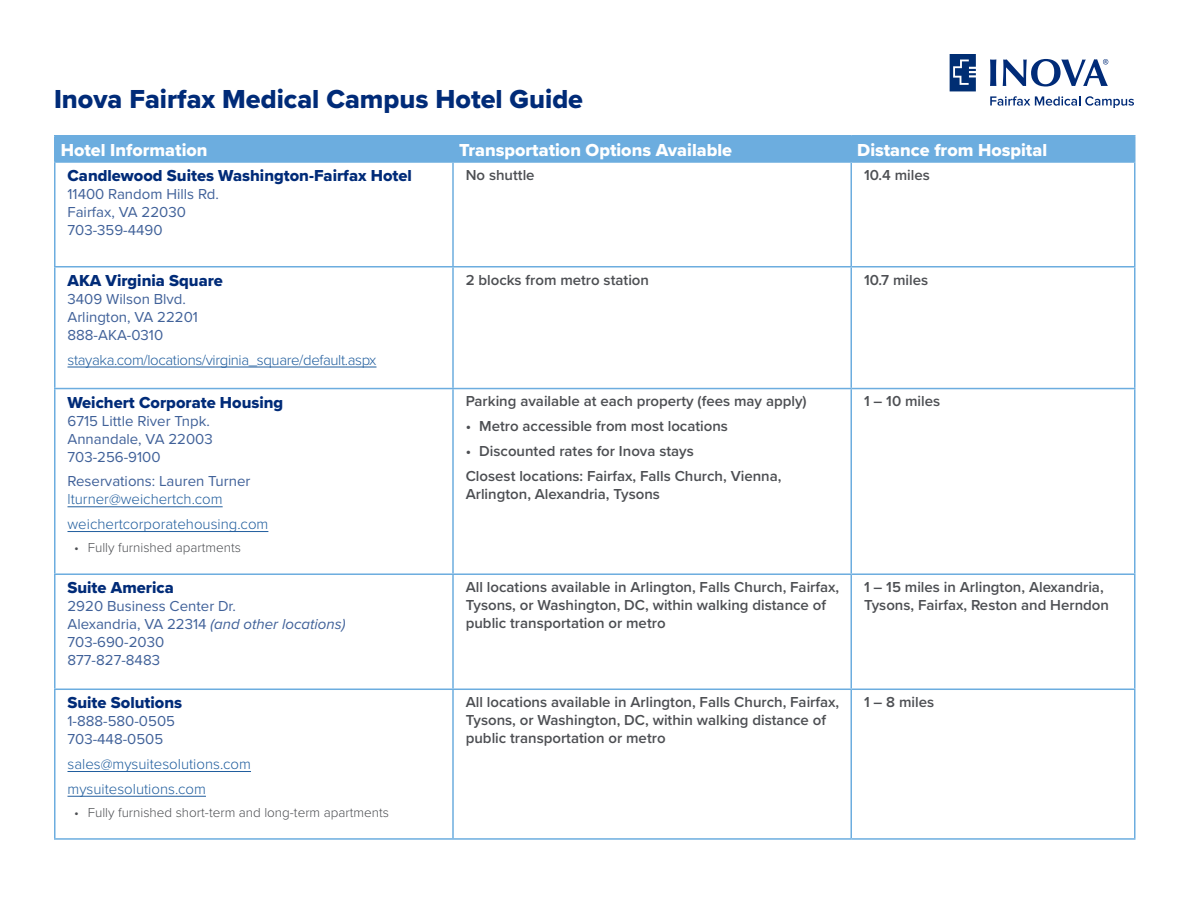
<style>
.page{position:relative;width:1188px;height:918px;background:#fff}
.page>*{position:absolute;margin:0;border:0;box-sizing:border-box;transform-origin:0 0}
.t1{font:27px "Proxima Nova Extrabld";color:#002b78}
.t2{font:18px "Proxima Nova Extrabld";color:#fff}
.t3{font:16.5px "Proxima Nova Extrabld";color:#002b78}
.t4{font:600 15px/18px "Proxima Nova";color:#4d4f53}
.t5{font:15px/18px "Proxima Nova";color:#406199}
.t6{font:300 15px/24.8px "Proxima Nova";color:#215e9e}
.t7{font:300 15px "Proxima Nova";letter-spacing:-.025em;color:#215e9e}
.t8{font:300 13.5px "Proxima Nova";color:#4d4f53}
.s1{font-style:italic}
</style>
<div class="page">
<svg style="left:990px;top:59px;width:6px;height:27px"></svg>
<svg style="left:1003px;top:59px;width:105px;height:28px"></svg>
<svg style="left:990px;top:96px;width:144px;height:12px"></svg>
<svg style="left:950px;top:54px;width:26px;height:37px"></svg>
<div style="left:56px;top:136px;width:1078px;height:25px;background:#6caddf"></div>
<hr style="left:54px;top:135px;width:399px;height:1px;background:#6caddf">
<hr style="left:54px;top:136px;width:2px;height:25px;background:#6caddf">
<hr style="left:453px;top:135px;width:398px;height:1px;background:#6caddf">
<hr style="left:452px;top:136px;width:2px;height:25px;background:#6caddf">
<hr style="left:851px;top:135px;width:285px;height:1px;background:#6caddf">
<hr style="left:850px;top:136px;width:2px;height:25px;background:#6caddf">
<hr style="left:1134px;top:136px;width:2px;height:25px;background:#6caddf">
<hr style="left:54px;top:161px;width:399px;height:2px;background:#6caddf">
<hr style="left:453px;top:161px;width:398px;height:2px;background:#6caddf">
<hr style="left:851px;top:161px;width:285px;height:2px;background:#6caddf">
<hr style="left:54px;top:163px;width:2px;height:103px;background:#6caddf">
<hr style="left:452px;top:163px;width:2px;height:103px;background:#6caddf">
<hr style="left:850px;top:163px;width:2px;height:103px;background:#6caddf">
<hr style="left:1134px;top:163px;width:2px;height:103px;background:#6caddf">
<hr style="left:54px;top:266px;width:399px;height:2px;background:#6caddf">
<hr style="left:54px;top:268px;width:2px;height:120px;background:#6caddf">
<hr style="left:453px;top:266px;width:398px;height:2px;background:#6caddf">
<hr style="left:452px;top:268px;width:2px;height:120px;background:#6caddf">
<hr style="left:851px;top:266px;width:285px;height:2px;background:#6caddf">
<hr style="left:850px;top:268px;width:2px;height:120px;background:#6caddf">
<hr style="left:1134px;top:268px;width:2px;height:120px;background:#6caddf">
<hr style="left:54px;top:388px;width:399px;height:1px;background:#6caddf">
<hr style="left:54px;top:389px;width:2px;height:184px;background:#6caddf">
<hr style="left:453px;top:388px;width:398px;height:1px;background:#6caddf">
<hr style="left:452px;top:389px;width:2px;height:184px;background:#6caddf">
<hr style="left:851px;top:388px;width:285px;height:1px;background:#6caddf">
<hr style="left:850px;top:389px;width:2px;height:184px;background:#6caddf">
<hr style="left:1134px;top:389px;width:2px;height:184px;background:#6caddf">
<hr style="left:54px;top:573px;width:399px;height:2px;background:#6caddf">
<hr style="left:54px;top:575px;width:2px;height:114px;background:#6caddf">
<hr style="left:453px;top:573px;width:398px;height:2px;background:#6caddf">
<hr style="left:452px;top:575px;width:2px;height:114px;background:#6caddf">
<hr style="left:851px;top:573px;width:285px;height:2px;background:#6caddf">
<hr style="left:850px;top:575px;width:2px;height:114px;background:#6caddf">
<hr style="left:1134px;top:575px;width:2px;height:114px;background:#6caddf">
<hr style="left:54px;top:689px;width:399px;height:1px;background:#6caddf">
<hr style="left:54px;top:690px;width:2px;height:148px;background:#6caddf">
<hr style="left:453px;top:689px;width:398px;height:1px;background:#6caddf">
<hr style="left:452px;top:690px;width:2px;height:148px;background:#6caddf">
<hr style="left:851px;top:689px;width:285px;height:1px;background:#6caddf">
<hr style="left:850px;top:690px;width:2px;height:148px;background:#6caddf">
<hr style="left:1134px;top:690px;width:2px;height:148px;background:#6caddf">
<hr style="left:54px;top:838px;width:399px;height:2px;background:#6caddf">
<hr style="left:453px;top:838px;width:398px;height:2px;background:#6caddf">
<hr style="left:851px;top:838px;width:285px;height:2px;background:#6caddf">
<hr style="left:68px;top:367px;width:309px;height:1px;background:#215e9e">
<hr style="left:68px;top:506px;width:155px;height:1px;background:#215e9e">
<hr style="left:68px;top:531px;width:200px;height:1px;background:#215e9e">
<hr style="left:68px;top:771px;width:183px;height:1px;background:#215e9e">
<hr style="left:68px;top:796px;width:138px;height:1px;background:#215e9e">
<h1 class="t1" style="left:54px;top:79px;width:531px">Inova Fairfax Medical Campus Hotel Guide</h1>
<p class="t2" style="left:61px;top:137px;width:148px">Hotel Information</p>
<p class="t2" style="left:459px;top:137px;width:275px">Transportation Options Available</p>
<p class="t2" style="left:857px;top:137px;width:191px">Distance from Hospital</p>
<p class="t3" style="left:68px;top:163px;width:346px">Candlewood Suites Washington-Fairfax Hotel</p>
<p class="t5" style="left:68px;top:184px;width:153px">11400 Random Hills Rd.<br>Fairfax, VA 22030<br>703-359-4490</p>
<p class="t4" style="left:466px;top:165px;width:70px">No shuttle</p>
<p class="t4" style="left:864px;top:165px;width:67px">10.4 miles</p>
<p class="t3" style="left:68px;top:268px;width:157px">AKA Virginia Square</p>
<p class="t5" style="left:68px;top:289px;width:132px">3409 Wilson Blvd.<br>Arlington, VA 22201<br>888-AKA-0310</p>
<p class="t7" style="left:68px;top:348px;width:311px">stayaka.com/locations/virginia_square/default.aspx</p>
<p class="t3" style="left:68px;top:390px;width:217px">Weichert Corporate Housing</p>
<p class="t5" style="left:68px;top:411px;width:147px">6715 Little River Tnpk.<br>Annandale, VA 22003<br>703-256-9100</p>
<p class="t5" style="left:68px;top:472px;width:184px">Reservations: Lauren Turner</p>
<p class="t6" style="left:68px;top:486px;width:202px">lturner@weichertch.com weichertcorporatehousing.com</p>
<p class="t8" style="left:74px;top:537px;width:168px">• Fully furnished apartments</p>
<p class="t3" style="left:68px;top:575px;width:108px">Suite America</p>
<p class="t5" style="left:68px;top:597px;width:279px">2920 Business Center Dr.<br>Alexandria, VA 22314 <span class="s1">(and other locations)<br></span>703-690-2030<br>877-827-8483</p>
<p class="t3" style="left:68px;top:690px;width:116px">Suite Solutions</p>
<p class="t5" style="left:68px;top:712px;width:109px">1-888-580-0505<br>703-448-0505</p>
<p class="t6" style="left:68px;top:751px;width:185px">sales@mysuitesolutions.com mysuitesolutions.com</p>
<p class="t8" style="left:74px;top:802px;width:316px">• Fully furnished short-term and long-term apartments</p>
<p class="t4" style="left:466px;top:270px;width:185px">2 blocks from metro station</p>
<p class="t4" style="left:864px;top:270px;width:66px">10.7 miles</p>
<p class="t4" style="left:466px;top:392px;width:342px">Parking available at each property (fees may apply)</p>
<p class="t4" style="left:466px;top:417px;width:264px">• Metro accessible from most locations</p>
<p class="t4" style="left:466px;top:438px;width:317px;line-height:24.8px">• Discounted rates for Inova stays<br>Closest locations: Fairfax, Falls Church, Vienna,</p>
<p class="t4" style="left:466px;top:484px;width:196px">Arlington, Alexandria, Tysons</p>
<p class="t4" style="left:864px;top:392px;width:78px">1 – 10 miles</p>
<p class="t4" style="left:466px;top:578px;width:375px">All locations available in Arlington, Falls Church, Fairfax,<br>Tysons, or Washington, DC, within walking distance of public transportation or metro</p>
<p class="t4" style="left:864px;top:578px;width:246px">1 – 15 miles in Arlington, Alexandria,<br>Tysons, Fairfax, Reston and Herndon</p>
<p class="t4" style="left:466px;top:693px;width:375px">All locations available in Arlington, Falls Church, Fairfax,<br>Tysons, or Washington, DC, within walking distance of public transportation or metro</p>
<p class="t4" style="left:864px;top:693px;width:72px">1 – 8 miles</p>
</div>
